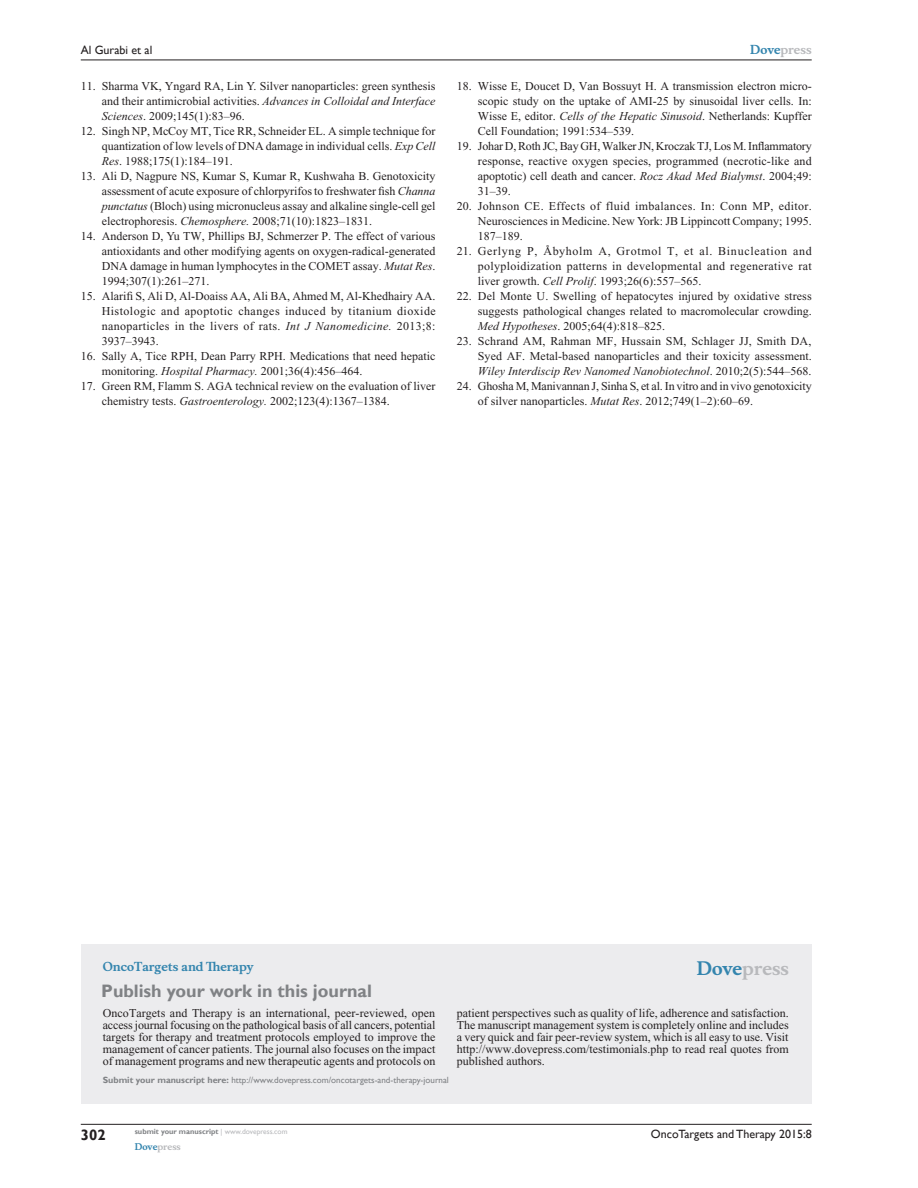
<style>
.page{position:relative;width:918px;height:1188px;background:#fff}
.page>*{position:absolute;margin:0;border:0;box-sizing:border-box;transform-origin:0 0}
.PromBx-H1{font:700 18px "Gill Sans";color:#808285}
.PromBx-Brand{font:700 18px "Musee";color:#b8b9bc}
.t1{font:700 15px "Gill Sans";color:#231f20}
.RefNL2{font:12px/15px "Times New Roman";color:#231f20;text-align:justify}
.PromBx-Tx{font:12px/12px "Times New Roman";color:#231f20;text-align:justify}
.t2{font:12px "Gill Sans";color:#231f20}
.PromBx-JrnlName{font:700 12px "Musee";color:#3485ae}
.t3{font:700 12px "Musee";color:#b8b9bc}
.PromBx-SubmitMssWebA{font:9px "Gill Sans";color:#808285}
.t4{font:700 9px "Musee";color:#b8b9bc}
.t5{font:700 7.5px "Gill Sans";color:#808285}
.s1{font-style:italic}
.s2{color:#3485ae}
.s3{font-weight:700}
.s4{font-weight:400;color:#b8b9bc}
</style>
<div class="page">
<div style="left:81px;top:944px;width:731px;height:159px;background:#ececee"></div>
<hr style="left:81px;top:1124px;width:731px;height:1px;background:#231f20">
<hr style="left:81px;top:60px;width:731px;height:1px;background:#231f20">
<p class="t2" style="left:81px;top:43px;width:73px">Al Gurabi et al</p>
<p class="RefNL2" style="left:102px;top:79px;width:335px;text-indent:-21px">11. Sharma VK, Yngard RA, Lin Y. Silver nanoparticles: green synthesis and their antimicrobial activities. <span class="s1">Advances in Colloidal and Interface Sciences</span>. 2009;145(1):83–96.</p>
<p class="RefNL2" style="left:102px;top:124px;width:335px;text-indent:-21px">12. Singh NP, McCoy MT, Tice RR, Schneider EL. A simple technique for quantization of low levels of DNA damage in individual cells. <span class="s1">Exp Cell Res</span>. 1988;175(1):184–191.</p>
<p class="RefNL2" style="left:102px;top:169px;width:335px;text-indent:-21px">13. Ali D, Nagpure NS, Kumar S, Kumar R, Kushwaha B. Genotoxicity assessment of acute exposure of chlorpyrifos to freshwater fish <span class="s1">Channa punctatus</span> (Bloch) using micronucleus assay and alkaline single-cell gel electrophoresis. <span class="s1">Chemosphere.</span> 2008;71(10):1823–1831.</p>
<p class="RefNL2" style="left:102px;top:229px;width:335px;text-indent:-21px">14. Anderson D, Yu TW, Phillips BJ, Schmerzer P. The effect of various antioxidants and other modifying agents on oxygen-radical-generated DNA damage in human lymphocytes in the COMET assay. <span class="s1">Mutat Res</span>.<br>1994;307(1):261–271.</p>
<p class="RefNL2" style="left:102px;top:289px;width:336px;text-indent:-21px">15. Alarifi S, Ali D, Al-Doaiss AA, Ali BA, Ahmed M, Al-Khedhairy AA.<br>Histologic and apoptotic changes induced by titanium dioxide nanoparticles in the livers of rats. <span class="s1">Int J Nanomedicine.</span> 2013;8:<br>3937–3943.</p>
<p class="RefNL2" style="left:102px;top:349px;width:335px;text-indent:-21px">16. Sally A, Tice RPH, Dean Parry RPH. Medications that need hepatic monitoring. <span class="s1">Hospital Pharmacy.</span> 2001;36(4):456–464.</p>
<p class="RefNL2" style="left:102px;top:379px;width:335px;text-indent:-21px">17. Green RM, Flamm S. AGA technical review on the evaluation of liver chemistry tests. <span class="s1">Gastroenterology.</span> 2002;123(4):1367–1384.</p>
<p class="t3" style="left:750px;top:43px;width:63px"><span class="s2">Dove</span>press</p>
<p class="RefNL2" style="left:478px;top:79px;width:335px;text-indent:-21px">18. Wisse E, Doucet D, Van Bossuyt H. A transmission electron micro&shy;scopic study on the uptake of AMI-25 by sinusoidal liver cells. In:<br>Wisse E, editor. <span class="s1">Cells of the Hepatic Sinusoid</span>. Netherlands: Kupffer Cell Foundation; 1991:534–539.</p>
<p class="RefNL2" style="left:478px;top:139px;width:335px;text-indent:-21px">19. Johar D, Roth JC, Bay GH, Walker JN, Kroczak TJ, Los M. Inflammatory response, reactive oxygen species, programmed (necrotic-like and apoptotic) cell death and cancer. <span class="s1">Rocz Akad Med Bialymst</span>. 2004;49:<br>31–39.</p>
<p class="RefNL2" style="left:478px;top:199px;width:336px;text-indent:-21px">20. Johnson CE. Effects of fluid imbalances. In: Conn MP, editor.<br>Neurosciences in Medicine. New York: JB Lippincott Company; 1995.<br>187–189.</p>
<p class="RefNL2" style="left:478px;top:244px;width:335px;text-indent:-21px">21. Gerlyng P, Åbyholm A, Grotmol T, et al. Binucleation and polyploidization patterns in developmental and regenerative rat liver growth. <span class="s1">Cell Prolif</span>. 1993;26(6):557–565.</p>
<p class="RefNL2" style="left:478px;top:289px;width:335px;text-indent:-21px">22. Del Monte U. Swelling of hepatocytes injured by oxidative stress suggests pathological changes related to macromolecular crowding.<br><span class="s1">Med Hypotheses</span>. 2005;64(4):818–825.</p>
<p class="RefNL2" style="left:478px;top:334px;width:336px;text-indent:-21px">23. Schrand AM, Rahman MF, Hussain SM, Schlager JJ, Smith DA, Syed AF. Metal-based nanoparticles and their toxicity assessment.<br><span class="s1">Wiley Interdiscip Rev Nanomed Nanobiotechnol</span>. 2010;2(5):544–568.</p>
<p class="RefNL2" style="left:478px;top:379px;width:335px;text-indent:-21px">24. Ghosha M, Manivannan J, Sinha S, et al. In vitro and in vivo genotoxicity of silver nanoparticles. <span class="s1">Mutat Res</span>. 2012;749(1–2):60–69.</p>
<p class="PromBx-JrnlName" style="left:103px;top:959px;width:152px">OncoTargets and Therapy</p>
<p class="PromBx-H1" style="left:101px;top:980px;width:272px">Publish your work in this journal</p>
<p class="PromBx-Brand" style="left:697px;top:958px;width:94px"><span class="s2">Dove</span>press</p>
<p class="PromBx-Tx" style="left:103px;top:1007px;width:334px">OncoTargets and Therapy is an international, peer-reviewed, open access journal focusing on the pathological basis of all cancers, potential targets for therapy and treatment protocols employed to improve the management of cancer patients. The journal also focuses on the impact of management programs and new therapeutic agents and protocols on</p>
<p class="PromBx-Tx" style="left:457px;top:1007px;width:333px">patient perspectives such as quality of life, adherence and satisfaction.<br>The manuscript management system is completely online and includes a very quick and fair peer-review system, which is all easy to use. Visit http://www.dovepress.com/testimonials.php to read real quotes from published authors.</p>
<p class="PromBx-SubmitMssWebA" style="left:103px;top:1075px;width:348px"><span class="s3">Submit your manuscript here:</span> http://www.dovepress.com/oncotargets-and-therapy-journal</p>
<p class="t1" style="left:81px;top:1126px;width:26px">302</p>
<p class="t5" style="left:135px;top:1127px;width:154px">submit your manuscript <span class="s4">| www.dovepress.com</span></p>
<p class="t4" style="left:135px;top:1141px;width:48px"><span class="s2">Dove</span>press</p>
<p class="t2" style="left:651px;top:1127px;width:162px">OncoTargets and Therapy 2015:8</p>
</div>
